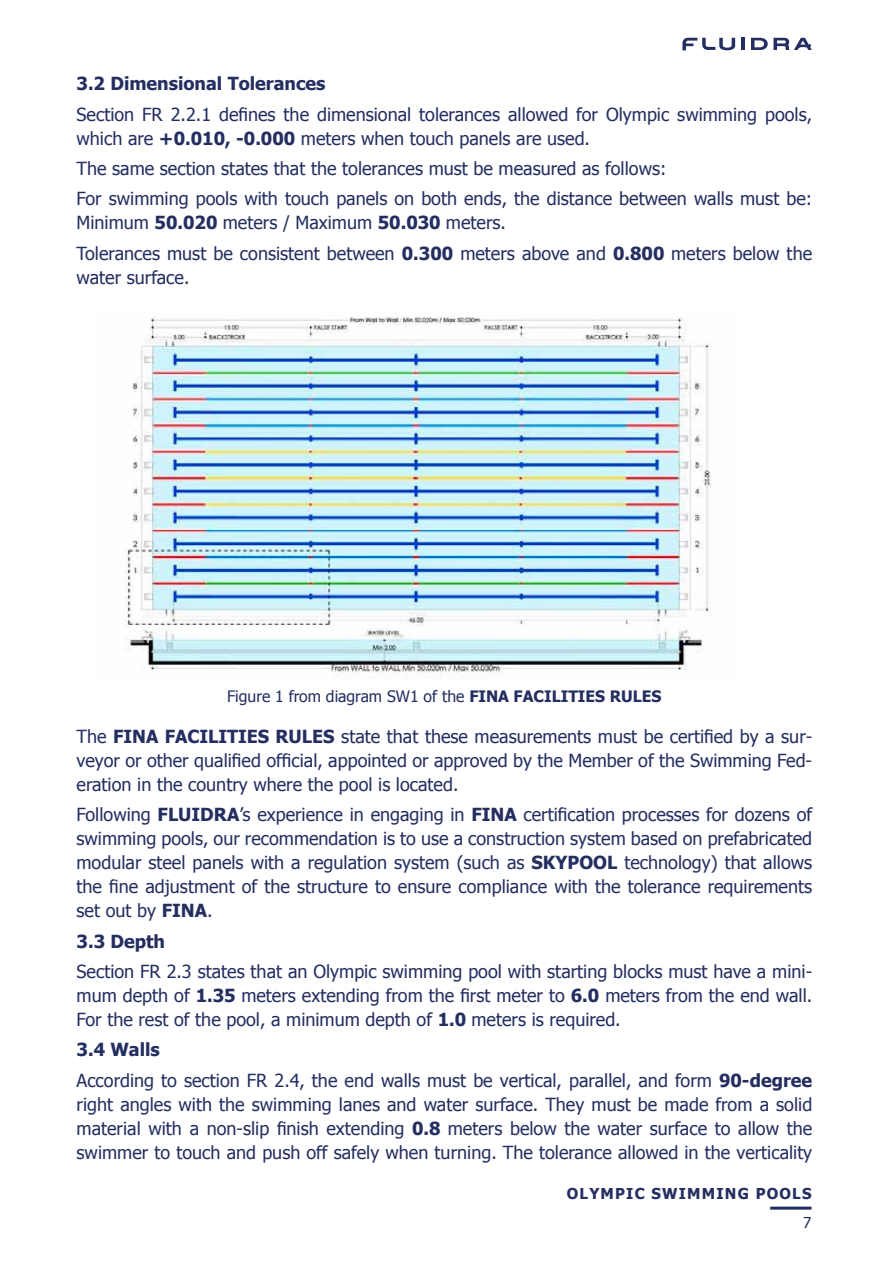
<style>
.page{position:relative;width:893px;height:1263px;background:#fff}
.page>*{position:absolute;margin:0;border:0;box-sizing:border-box;transform-origin:0 0}
.t1{font:18px/24px "Tahoma";color:#242e60}
.t2{font:700 18px "Tahoma";color:#242e60}
.t3{font:15.75px "Tahoma";color:#242e60}
.t4{font:700 15px "Tahoma";letter-spacing:.08em;color:#242e60}
.t5{font:15px "Tahoma";color:#242e60}
.s1{font-weight:700}
</style>
<div class="page">
<img style="left:124px;top:316px;width:588px;height:363px">
<hr style="left:741px;top:38px;width:4px;height:12px;background:#242e60">
<svg style="left:682px;top:38px;width:53px;height:12px"></svg>
<svg style="left:751px;top:38px;width:61px;height:12px"></svg>
<hr style="left:770px;top:1206px;width:41px;height:3px;background:#242e60">
<p class="t2" style="left:77px;top:71px;width:250px">3.2 Dimensional Tolerances</p>
<p class="t1" style="left:77px;top:101px;width:737px">Section FR 2.2.1 defines the dimensional tolerances allowed for Olympic swimming pools, which are <span class="s1">+0.010, -0.000</span> meters when touch panels are used.</p>
<p class="t1" style="left:77px;top:152px;width:737px;line-height:30.5px">The same section states that the tolerances must be measured as follows:<br>For swimming pools with touch panels on both ends, the distance between walls must be:</p>
<p class="t1" style="left:77px;top:207px;width:737px;line-height:30.5px">Minimum <span class="s1">50.020</span> meters / Maximum <span class="s1">50.030</span> meters.<br>Tolerances must be consistent between <span class="s1">0.300</span> meters above and <span class="s1">0.800</span> meters below the</p>
<p class="t1" style="left:77px;top:264px;width:114px">water surface.</p>
<p class="t3" style="left:227px;top:685px;width:436px">Figure 1 from diagram SW1 of the <span class="s1">FINA FACILITIES RULES</span></p>
<p class="t1" style="left:77px;top:723px;width:737px;text-align:justify">The <span class="s1">FINA FACILITIES RULES</span> state that these measurements must be certified by a sur&shy;veyor or other qualified official, appointed or approved by the Member of the Swimming Fed&shy;eration in the country where the pool is located.</p>
<p class="t1" style="left:77px;top:802px;width:737px;text-align:justify">Following <span class="s1">FLUIDRA</span>’s experience in engaging in <span class="s1">FINA</span> certification processes for dozens of swimming pools, our recommendation is to use a construction system based on prefabricated modular steel panels with a regulation system (such as <span class="s1">SKYPOOL</span> technology) that allows the fine adjustment of the structure to ensure compliance with the tolerance requirements set out by <span class="s1">FINA</span>.</p>
<p class="t2" style="left:77px;top:928px;width:90px">3.3 Depth</p>
<p class="t1" style="left:77px;top:959px;width:737px;text-align:justify">Section FR 2.3 states that an Olympic swimming pool with starting blocks must have a mini&shy;mum depth of <span class="s1">1.35</span> meters extending from the first meter to <span class="s1">6.0</span> meters from the end wall.<br>For the rest of the pool, a minimum depth of <span class="s1">1.0</span> meters is required.</p>
<p class="t1" style="left:77px;top:1034px;width:737px;line-height:30.5px"><span class="s1">3.4 Walls<br></span>According to section FR 2.4, the end walls must be vertical, parallel, and form <span class="s1">90-degree</span></p>
<p class="t1" style="left:77px;top:1091px;width:737px;text-align:justify">right angles with the swimming lanes and water surface. They must be made from a solid material with a non-slip finish extending <span class="s1">0.8</span> meters below the water surface to allow the swimmer to touch and push off safely when turning. The tolerance allowed in the verticality</p>
<p class="t4" style="left:567px;top:1183px;width:246px">OLYMPIC SWIMMING POOLS</p>
<p class="t5" style="left:803px;top:1213px;width:10px">7</p>
</div>
